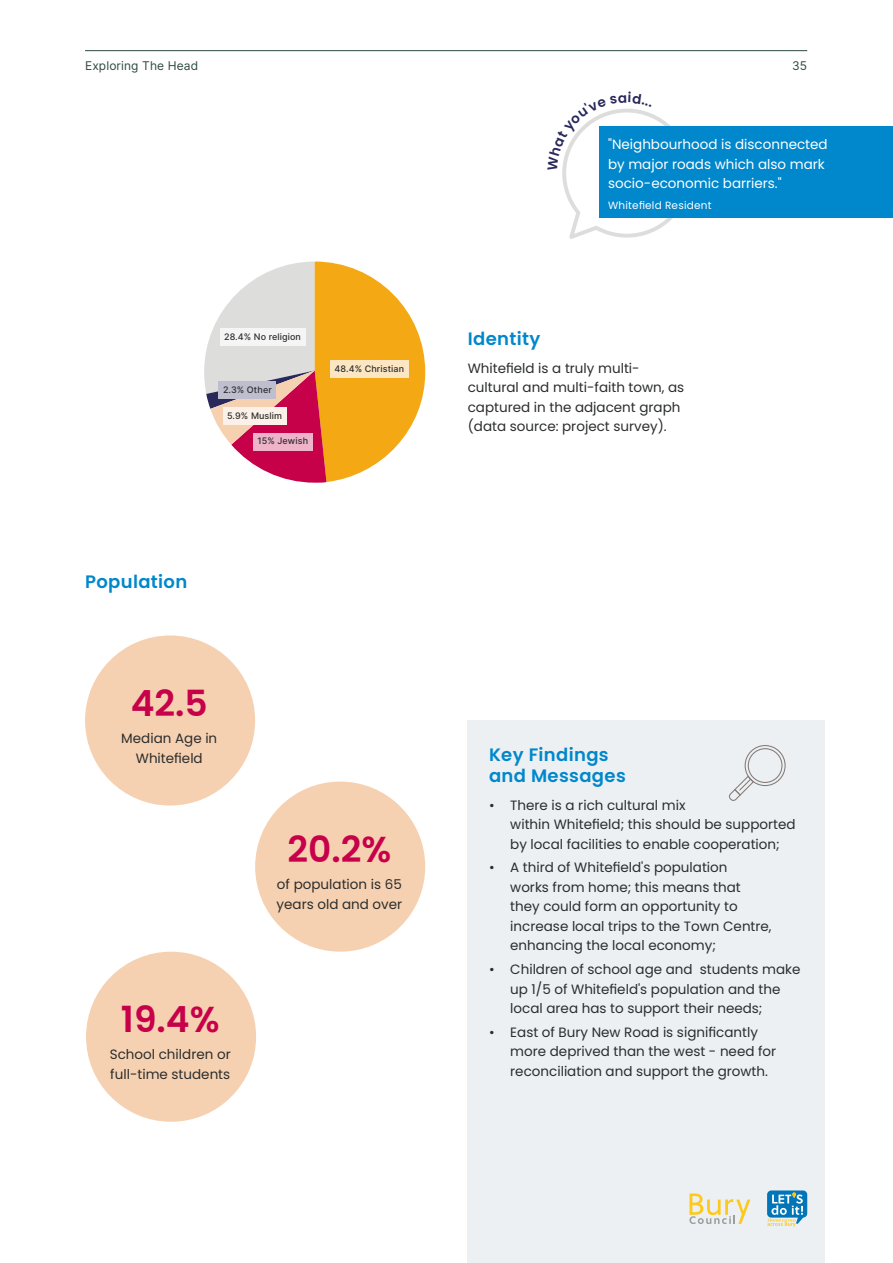
<style>
.page{position:relative;width:893px;height:1263px;background:#fff}
.page>*{position:absolute;margin:0;border:0;box-sizing:border-box;transform-origin:0 0}
.t1{font:600 36px "Poppins";color:#c6014a}
.t2{font:600 18px/21px "Poppins";letter-spacing:.02em;color:#0087cc}
.t3{font:13.5px/19.5px "Poppins";color:#2b2d2d}
.t4{font:13.5px/19.5px "Poppins";color:#fff}
.t5{font:12px "Inter";letter-spacing:.01em;color:#2e4941}
.t6{font:10.5px "Poppins";letter-spacing:.02em;color:#fff}
.t7{font:500 9px "Inter";letter-spacing:.01em;color:#2b2d2d}
</style>
<div class="page">
<hr style="left:85px;top:50px;width:722px;height:1px;background:#2e4941">
<div style="left:85px;top:635px;width:170px;height:170px;background:#f6d1b1;border-radius:50%"></div>
<div style="left:255px;top:781px;width:170px;height:171px;background:#f6d1b1;border-radius:50%"></div>
<div style="left:86px;top:952px;width:170px;height:170px;background:#f6d1b1;border-radius:50%"></div>
<div style="left:468px;top:720px;width:357px;height:543px;background:#ecf0f3"></div>
<svg style="left:729px;top:745px;width:57px;height:56px"></svg>
<div style="left:600px;top:126px;width:293px;height:92px;background:#0087cc"></div>
<svg style="left:204px;top:261px;width:221px;height:222px"></svg>
<div style="left:330px;top:361px;width:78px;height:17px;background:#fde6c2"></div>
<div style="left:253px;top:433px;width:59px;height:17px;background:#eeb3c9"></div>
<div style="left:223px;top:408px;width:63px;height:17px;background:#fcf1e8"></div>
<div style="left:219px;top:381px;width:57px;height:17px;background:#bebece"></div>
<svg style="left:689px;top:1193px;width:61px;height:31px"></svg>
<svg style="left:767px;top:1190px;width:40px;height:37px"></svg>
<svg style="left:562px;top:108px;width:111px;height:131px"></svg>
<p class="t5" style="left:85px;top:57px;width:115px">Exploring The Head</p>
<p class="t5" style="left:792px;top:57px;width:16px">35</p>
<p class="t7" style="left:224px;top:330px;width:78px">28.4% No religion</p>
<p class="t7" style="left:223px;top:383px;width:50px">2.3% Other</p>
<p class="t7" style="left:227px;top:409px;width:56px">5.9% Muslim</p>
<p class="t7" style="left:257px;top:434px;width:52px">15% Jewish</p>
<p class="t7" style="left:335px;top:362px;width:71px">48.4% Christian</p>
<h2 class="t2" style="left:85px;top:571px;width:104px">Population</h2>
<h1 class="t1" style="left:131px;top:683px;width:79px">42.5</h1>
<p class="t3" style="left:121px;top:729px;width:97px;text-align:center">Median Age in<br>Whitefield</p>
<h1 class="t1" style="left:121px;top:999px;width:100px">19.4%</h1>
<p class="t3" style="left:110px;top:1045px;width:122px">School children or full-time students</p>
<h1 class="t1" style="left:287px;top:829px;width:105px">20.2%</h1>
<p class="t3" style="left:277px;top:875px;width:127px">of population is 65 years old and over</p>
<p class="t4" style="left:608px;top:135px;width:221px">"Neighbourhood is disconnected by major roads which also mark socio‑economic barriers."</p>
<p class="t6" style="left:608px;top:199px;width:105px">Whitefield Resident</p>
<h2 class="t2" style="left:468px;top:328px;width:74px">Identity</h2>
<p class="t3" style="left:468px;top:358px;width:218px">Whitefield is a truly multi&shy;cultural and multi-faith town, as captured in the adjacent graph (data source: project survey).</p>
<h2 class="t2" style="left:489px;top:744px;width:138px">Key Findings and Messages</h2>
<p class="t3" style="left:510px;top:795px;width:287px;text-indent:-21px">• There is a rich cultural mix<br>within Whitefield; this should be supported by local facilities to enable cooperation;</p>
<p class="t3" style="left:510px;top:858px;width:263px;text-indent:-21px">• A third of Whitefield's population<br>works from home; this means that they could form an opportunity to increase local trips to the Town Centre, enhancing the local economy;</p>
<p class="t3" style="left:510px;top:960px;width:292px;text-indent:-21px">• Children of school age and students make up 1/5 of Whitefield's population and the local area has to support their needs;</p>
<p class="t3" style="left:510px;top:1022px;width:267px;text-indent:-21px">• East of Bury New Road is significantly more deprived than the west - need for reconciliation and support the growth.</p>
</div>
